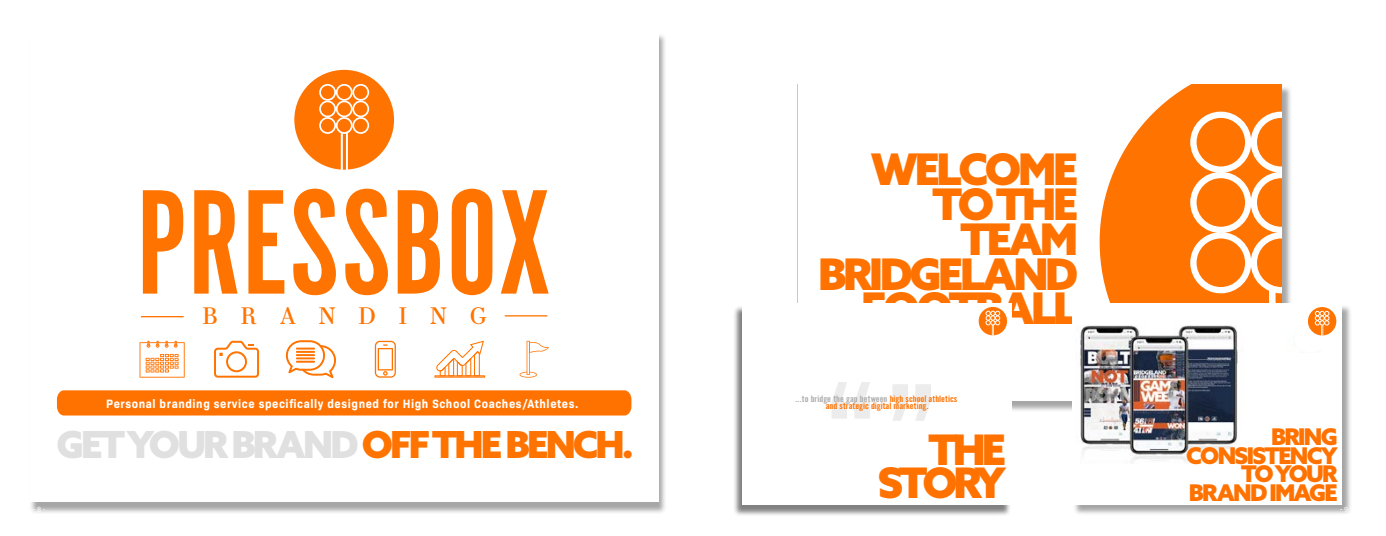
<style>
.page{position:relative;width:1386px;height:536px;background:#fff}
.page>*{position:absolute;margin:0;border:0;box-sizing:border-box;transform-origin:0 0}
.t1{font:167.47px "Alternate Got No 1 D";color:#ececec}
.t2{font:154.88px "Alternate Got No 1 D";letter-spacing:.005em;color:#ff7300}
.t3{font:900 43.57px/34.8px "Azo Sans";letter-spacing:-.075em;color:#ff7200;text-align:right}
.t4{font:900 42.09px "Azo Sans";letter-spacing:-.1em;color:#ff7200}
.t5{font:900 37.27px "Azo Sans";letter-spacing:-.075em;color:#e0e0e0}
.t6{font:23.1px "Essonnes Text";letter-spacing:1em;color:#ff7300}
.t7{font:900 23.01px/18.4px "Azo Sans";letter-spacing:-.075em;color:#ff7200;text-align:right}
.t8{font:700 12.25px "Bio Sans";letter-spacing:.05em;color:#fff;scale:.93 1}
.t9{font:9.62px/7.6px "Alternate Got No 1 D";color:#ff7200;text-align:center;scale:1.3 1}
.s1{color:#ff7300}
.s2{color:#acacac}
</style>
<div class="page">
<div style="left:29px;top:33px;width:638px;height:481px;background:#000;opacity:.35"></div>
<div style="left:30px;top:30px;width:628px;height:472px;background:#fff"></div>
<svg style="left:294px;top:70px;width:100px;height:100px"></svg>
<div style="left:319px;top:84px;width:17px;height:17px;border:2px solid #fff;border-radius:50%"></div>
<div style="left:319px;top:100px;width:17px;height:17px;border:2px solid #fff;border-radius:50%"></div>
<div style="left:319px;top:117px;width:17px;height:17px;border:2px solid #fff;border-radius:50%"></div>
<div style="left:336px;top:84px;width:17px;height:17px;border:2px solid #fff;border-radius:50%"></div>
<div style="left:336px;top:100px;width:17px;height:17px;border:2px solid #fff;border-radius:50%"></div>
<div style="left:336px;top:117px;width:17px;height:17px;border:2px solid #fff;border-radius:50%"></div>
<div style="left:352px;top:84px;width:17px;height:17px;border:2px solid #fff;border-radius:50%"></div>
<div style="left:352px;top:100px;width:17px;height:17px;border:2px solid #fff;border-radius:50%"></div>
<div style="left:352px;top:117px;width:17px;height:17px;border:2px solid #fff;border-radius:50%"></div>
<hr style="left:505px;top:315px;width:42px;height:1px;background:#ff7200">
<hr style="left:141px;top:316px;width:43px;height:1px;background:#ff7200">
<div style="left:57px;top:390px;width:574px;height:25px;background:#ff7200"></div>
<svg style="left:214px;top:340px;width:45px;height:37px"></svg>
<svg style="left:436px;top:340px;width:48px;height:35px"></svg>
<hr style="left:434px;top:375px;width:51px;height:2px;background:#ff7300">
<svg style="left:520px;top:340px;width:29px;height:37px"></svg>
<svg style="left:286px;top:340px;width:50px;height:38px"></svg>
<svg style="left:375px;top:340px;width:21px;height:37px"></svg>
<svg style="left:140px;top:340px;width:45px;height:37px"></svg>
<svg style="left:1100px;top:84px;width:181px;height:219px;fill:#ff7300"></svg>
<div style="left:1190px;top:112px;width:61px;height:61px;border:6px solid #fff;border-radius:50%"></div>
<div style="left:1190px;top:172px;width:61px;height:61px;border:6px solid #fff;border-radius:50%"></div>
<div style="left:1190px;top:232px;width:61px;height:61px;border:6px solid #fff;border-radius:50%"></div>
<svg style="left:1251px;top:112px;width:30px;height:191px"></svg>
<div style="left:733px;top:305px;width:278px;height:211px;background:#000;opacity:.5"></div>
<div style="left:743px;top:303px;width:269px;height:201px;background:#fff"></div>
<svg style="left:979px;top:307px;width:28px;height:28px"></svg>
<div style="left:1073px;top:304px;width:279px;height:211px;background:#000;opacity:.36"></div>
<div style="left:1072px;top:303px;width:269px;height:201px;background:#fff"></div>
<img style="left:1080px;top:325px;width:238px;height:137px">
<div style="left:1295px;top:324px;width:30px;height:28px;background:#fff;border-radius:50%"></div>
<svg style="left:1308px;top:307px;width:28px;height:28px"></svg>
<h2 class="t2" style="left:137px;top:160px;width:417px">PRESSBOX</h2>
<h3 class="t6" style="left:202px;top:299px;width:286px">BRANDING</h3>
<p class="t8" style="left:106px;top:394px;width:510px">Personal branding service specifically designed for High School Coaches/Athletes.</p>
<h3 class="t5" style="left:56px;top:419px;width:579px">GET YOUR BRAND <span class="s1">OFF THE BENCH.</span></h3>
<h3 class="t3" style="left:818px;top:151px;width:262px">WELCOME<br>TO THE<br>TEAM<br>BRIDGELAND<br>FOOTBALL</h3>
<h1 class="t1" style="left:824px;top:352px;width:117px">“ ”</h1>
<p class="t9" style="left:795px;top:395px;width:126px"><span class="s2">...to bridge the gap between</span> high school athletics and strategic digital marketing.</p>
<h3 class="t4" style="left:929px;top:421px;width:79px">THE</h3>
<h3 class="t4" style="left:878px;top:455px;width:130px">STORY</h3>
<h3 class="t7" style="left:1186px;top:427px;width:153px">BRING<br>CONSISTENCY<br>TO YOUR<br>BRAND IMAGE</h3>
</div>
